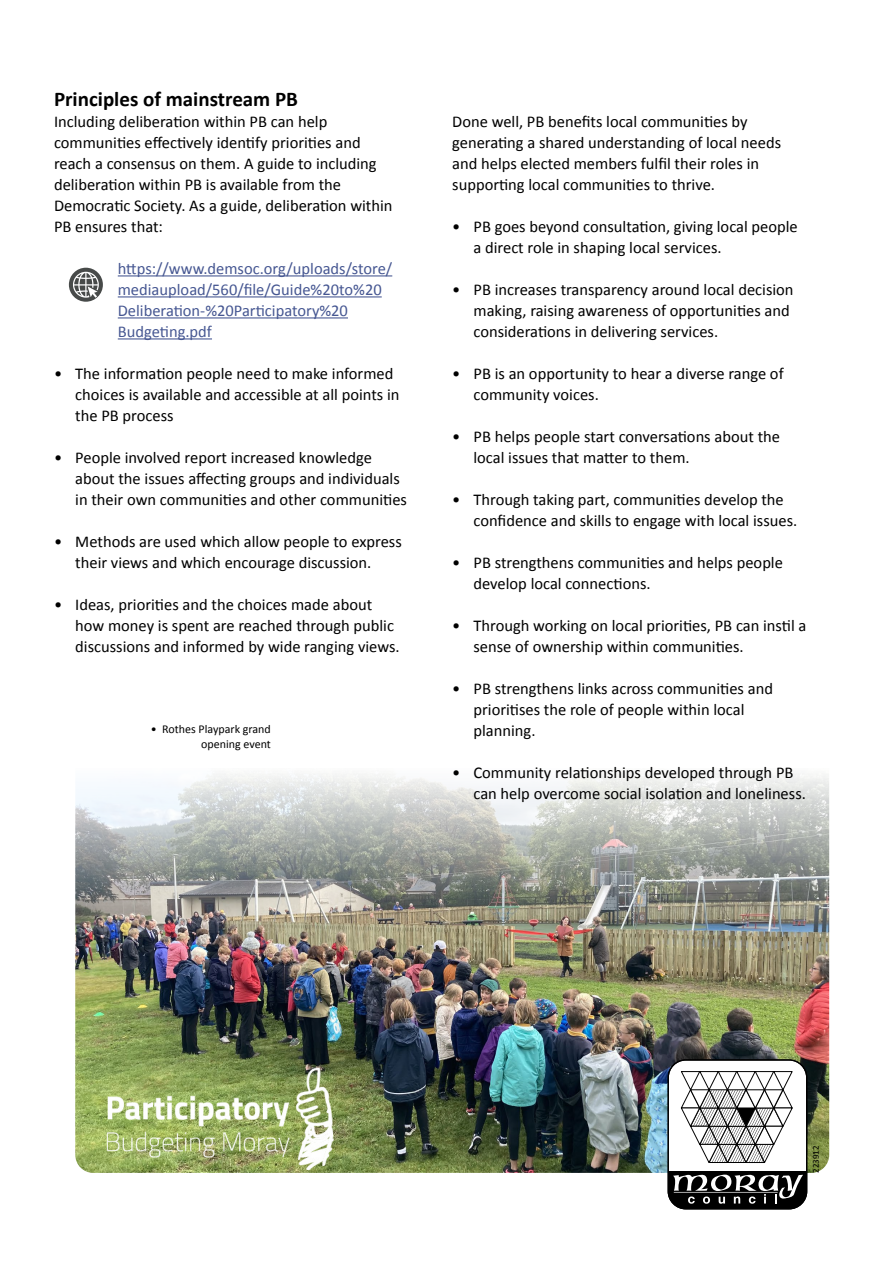
<style>
.page{position:relative;width:893px;height:1263px;background:#fff}
.page>*{position:absolute;margin:0;border:0;box-sizing:border-box;transform-origin:0 0}
.Header_H1{font:700 21px "Calibri";color:#000}
.t1{font:16.5px/21px "Calibri";color:#000}
.t2{font:16.5px/21px "Calibri";color:#465792}
.t3{font:12px/14.4px "Calibri";color:#000;text-align:right}
.Folio{font:9px "Calibri";color:#000}
</style>
<div class="page">
<img style="left:75px;top:773px;width:754px;height:400px">
<img style="left:75px;top:1052px;width:356px;height:121px">
<hr style="left:118px;top:275px;width:274px;height:1px;background:#465792">
<hr style="left:118px;top:296px;width:264px;height:1px;background:#465792">
<hr style="left:118px;top:317px;width:230px;height:1px;background:#465792">
<hr style="left:118px;top:338px;width:94px;height:1px;background:#465792">
<div style="left:69px;top:268px;width:34px;height:34px;background:#474a49;border-radius:50%"></div>
<svg style="left:73px;top:272px;width:26px;height:26px"></svg>
<svg style="left:668px;top:1059px;width:139px;height:150px"></svg>
<p class="Header_H1" style="left:54px;top:86px;width:246px">Principles of mainstream PB</p>
<p class="t1" style="left:54px;top:110px;width:340px">Including deliberation within PB can help communities effectively identify priorities and reach a consensus on them. A guide to including deliberation within PB is available from the Democratic Society. As a guide, deliberation within PB ensures that:</p>
<p class="t2" style="left:118px;top:257px;width:276px">https://www.demsoc.org/uploads/store/ mediaupload/560/file/Guide%20to%20<br>Deliberation-%20Participatory%20<br>Budgeting.pdf</p>
<p class="t1" style="left:75px;top:362px;width:326px;text-indent:-21px">• The information people need to make informed choices is available and accessible at all points in the PB process</p>
<p class="t1" style="left:75px;top:446px;width:333px;text-indent:-21px">• People involved report increased knowledge about the issues affecting groups and individuals in their own communities and other communities</p>
<p class="t1" style="left:54px;top:530px;width:349px;text-align:center">• Methods are used which allow people to express their views and which encourage discussion.</p>
<p class="t1" style="left:75px;top:593px;width:326px;text-indent:-21px">• Ideas, priorities and the choices made about how money is spent are reached through public discussions and informed by wide ranging views.</p>
<p class="t3" style="left:151px;top:722px;width:122px">• Rothes Playpark grand opening event</p>
<p class="t1" style="left:452px;top:110px;width:330px">Done well, PB benefits local communities by generating a shared understanding of local needs and helps elected members fulfil their roles in supporting local communities to thrive.</p>
<p class="t1" style="left:473px;top:215px;width:326px;text-indent:-21px">• PB goes beyond consultation, giving local people a direct role in shaping local services.</p>
<p class="t1" style="left:473px;top:278px;width:322px;text-indent:-21px">• PB increases transparency around local decision making, raising awareness of opportunities and considerations in delivering services.</p>
<p class="t1" style="left:473px;top:362px;width:312px;text-indent:-21px">• PB is an opportunity to hear a diverse range of community voices.</p>
<p class="t1" style="left:473px;top:425px;width:308px;text-indent:-21px">• PB helps people start conversations about the local issues that matter to them.</p>
<p class="t1" style="left:473px;top:488px;width:325px;text-indent:-21px">• Through taking part, communities develop the confidence and skills to engage with local issues.</p>
<p class="t1" style="left:473px;top:551px;width:311px;text-indent:-21px">• PB strengthens communities and helps people develop local connections.</p>
<p class="t1" style="left:473px;top:614px;width:334px;text-indent:-21px">• Through working on local priorities, PB can instil a sense of ownership within communities.</p>
<p class="t1" style="left:473px;top:677px;width:301px;text-indent:-21px">• PB strengthens links across communities and prioritises the role of people within local planning.</p>
<p class="t1" style="left:473px;top:761px;width:334px;text-indent:-21px">• Community relationships developed through PB can help overcome social isolation and loneliness.</p>
<p class="Folio" style="left:810px;top:1173px;width:29px;rotate:-90deg">223912</p>
</div>
